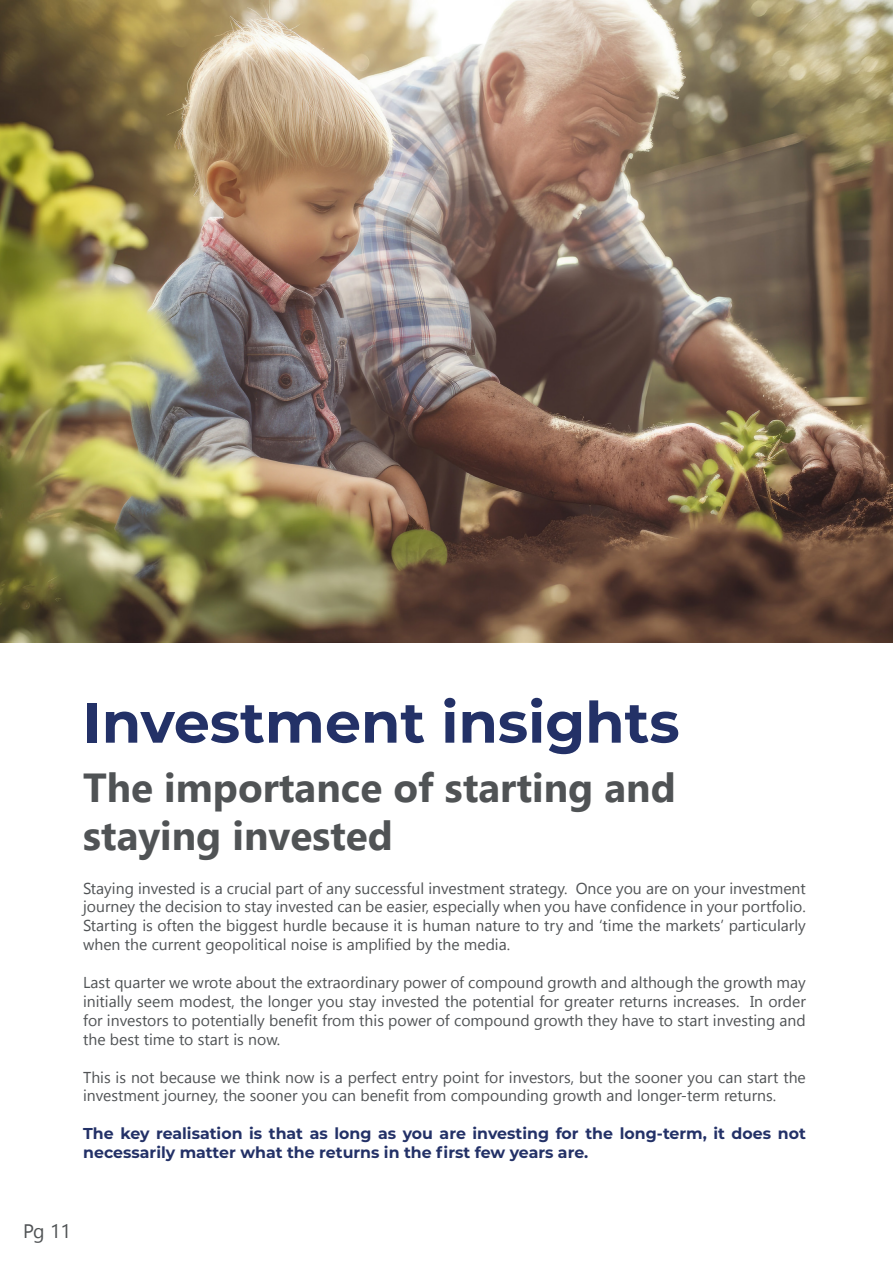
<style>
.page{position:relative;width:893px;height:1263px;background:#fff}
.page>*{position:absolute;margin:0;border:0;box-sizing:border-box;transform-origin:0 0}
._35_Bold_Left{font:700 57px "Montserrat";color:#233167}
._30_Reg_Left{font:700 40.5px "Gadugi";color:#505355}
.t1{font:19.5px "Gadugi";color:#505355}
.t2{font:15.75px/18.9px "Gadugi";color:#505355;text-align:justify}
.t3{font:700 15.75px/18.9px "Montserrat";color:#233167}
</style>
<div class="page">
<img style="left:0;top:0;width:893px;height:642px">
<p class="_35_Bold_Left" style="left:83px;top:681px;width:598px">Investment insights</p>
<p class="_30_Reg_Left" style="left:83px;top:763px;width:594px">The importance of starting and</p>
<p class="_30_Reg_Left" style="left:83px;top:811px;width:311px">staying invested</p>
<p class="t2" style="left:83px;top:878px;width:724px">Staying invested is a crucial part of any successful investment strategy. Once you are on your investment journey the decision to stay invested can be easier, especially when you have confidence in your portfolio.<br>Starting is often the biggest hurdle because it is human nature to try and ‘time the markets’ particularly when the current geopolitical noise is amplified by the media.</p>
<p class="t2" style="left:83px;top:973px;width:724px">Last quarter we wrote about the extraordinary power of compound growth and although the growth may initially seem modest, the longer you stay invested the potential for greater returns increases. In order for investors to potentially benefit from this power of compound growth they have to start investing and the best time to start is now.</p>
<p class="t2" style="left:83px;top:1067px;width:724px">This is not because we think now is a perfect entry point for investors, but the sooner you can start the investment journey, the sooner you can benefit from compounding growth and longer-term returns.</p>
<p class="t3" style="left:83px;top:1123px;width:724px">The key realisation is that as long as you are investing for the long-term, it does not necessarily matter what the returns in the first few years are.</p>
<p class="t1" style="left:23px;top:1220px;width:50px">Pg 11</p>
</div>
